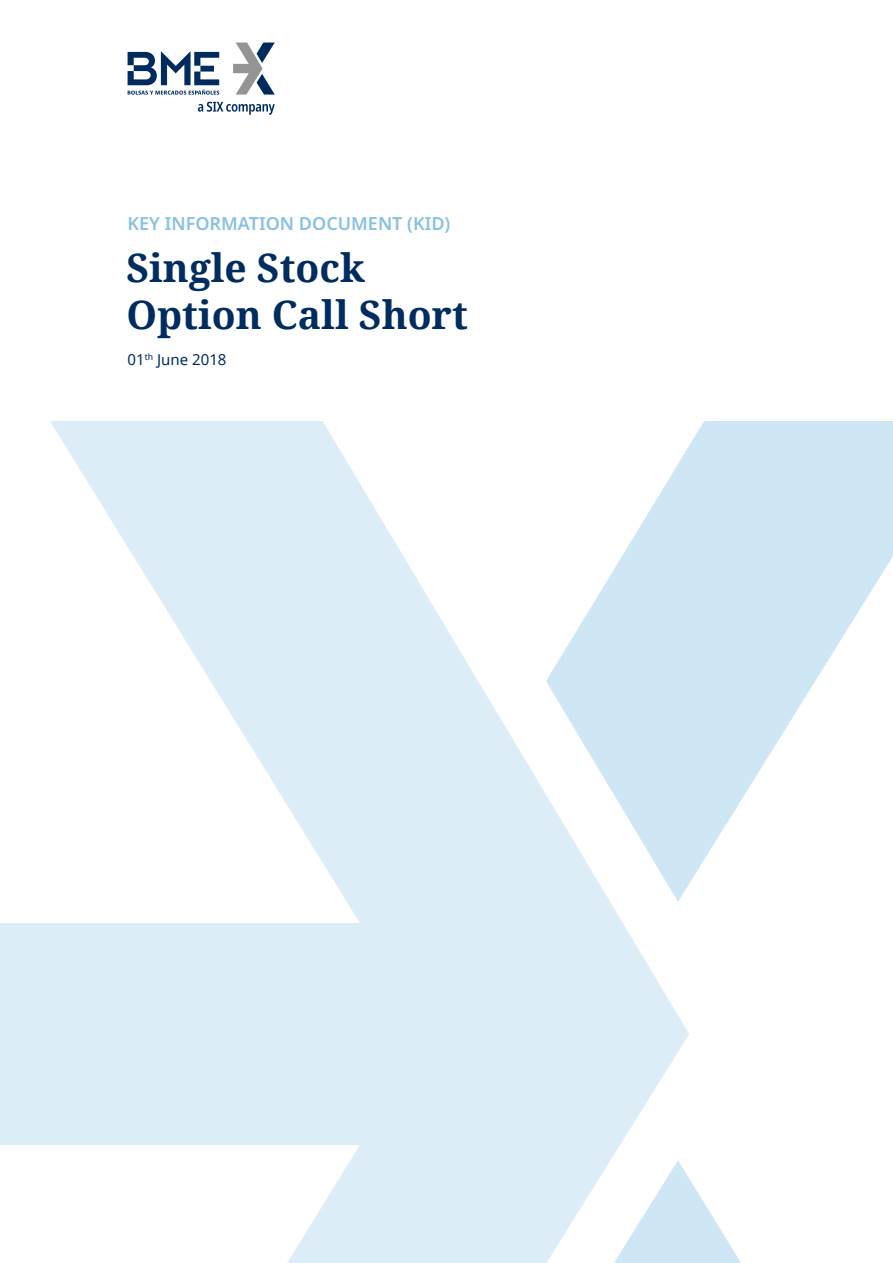
<style>
.page{position:relative;width:893px;height:1263px;background:#fff}
.page>*{position:absolute;margin:0;border:0;box-sizing:border-box;transform-origin:0 0}
.t1{font:700 39px/46.8px "Noto Serif";color:#002c5f}
.t2{font:600 18px "Noto Sans";color:#88c1e4}
.t3{font:15px "Noto Sans";color:#002c5f}
</style>
<div class="page">
<svg style="left:198px;top:102px;width:77px;height:13px"></svg>
<svg style="left:233px;top:43px;width:42px;height:52px"></svg>
<svg style="left:128px;top:51px;width:91px;height:44px"></svg>
<p class="t2" style="left:128px;top:213px;width:324px">KEY INFORMATION DOCUMENT (KID)</p>
<h1 class="t1" style="left:126px;top:243px;width:343px">Single Stock<br>Option Call Short</h1>
<p class="t3" style="left:128px;top:349px;width:100px">01<sup>th</sup> June 2018</p>
</div>
